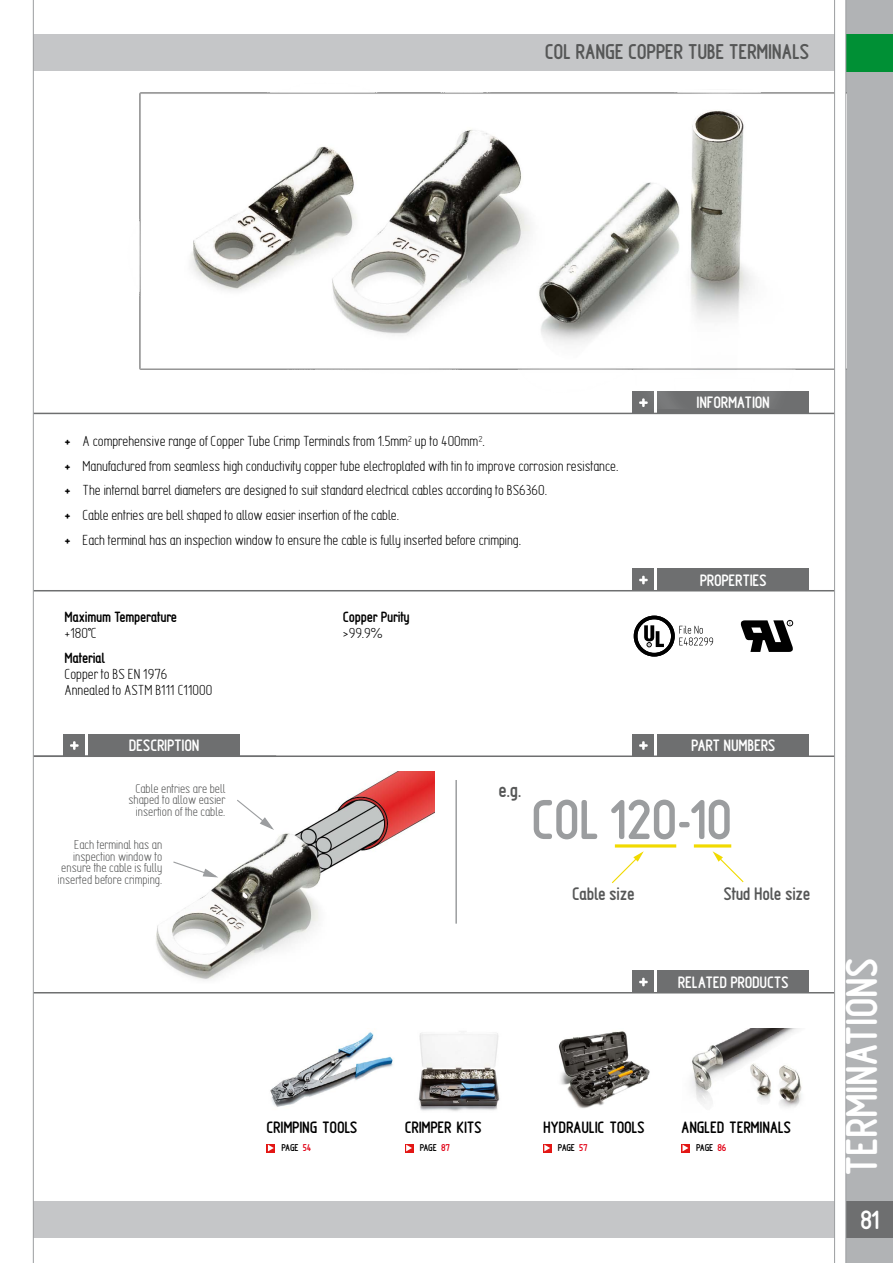
<style>
.page{position:relative;width:893px;height:1263px;background:#fff}
.page>*{position:absolute;margin:0;border:0;box-sizing:border-box;transform-origin:0 0}
.t1{font:700 51px "Partex Marking";color:#9b9d9f}
.margin{font:700 40.5px "Partex Marking";color:#fff}
.t2{font:700 24px "Partex Marking";color:#fff}
.header_-_top{font:700 19.5px "Partex Marking";color:#565757}
.t3{font:700 18px "Partex Marking";color:#565757}
.t4{font:700 16.5px "Partex Marking";color:#565757}
.t5{font:700 15px "Partex Marking";color:#fff}
.t6{font:700 15px "Partex Marking";color:#000}
.information{font:13.5px/16.2px "Partex Marking";color:#000}
.information-2{font:700 13.5px/16.2px "Partex Marking";color:#000}
.header_-_top-2{font:12px/11.4px "Partex Marking";color:#565757;text-align:right}
.go_to_page{font:700 9px "Partex Marking";letter-spacing:-.01em;color:#000}
.s1{font-weight:700}
.s2{font-weight:400}
.s3{color:#e20015}
</style>
<div class="page">
<div style="left:846px;top:0;width:47px;height:1263px;background:#b1b3b5"></div>
<div style="left:16px;top:1201px;width:824px;height:37px;background:#c5c6c8"></div>
<div style="left:846px;top:1201px;width:47px;height:37px;background:#6e6f70"></div>
<div style="left:846px;top:34px;width:47px;height:37px;background:#009035"></div>
<hr style="left:0;top:413px;width:845px;height:1px;background:#6e6f70">
<div style="left:657px;top:391px;width:152px;height:22px;background:#6e6f70"></div>
<div style="left:632px;top:391px;width:22px;height:22px;background:#6e6f70"></div>
<hr style="left:0;top:590px;width:845px;height:1px;background:#6e6f70">
<div style="left:657px;top:568px;width:152px;height:23px;background:#6e6f70"></div>
<div style="left:632px;top:568px;width:22px;height:23px;background:#6e6f70"></div>
<svg style="left:639px;top:576px;width:9px;height:8px"></svg>
<hr style="left:0;top:755px;width:845px;height:2px;background:#6e6f70">
<div style="left:657px;top:734px;width:152px;height:22px;background:#6e6f70"></div>
<div style="left:632px;top:734px;width:22px;height:22px;background:#6e6f70"></div>
<svg style="left:639px;top:741px;width:9px;height:9px"></svg>
<div style="left:88px;top:734px;width:152px;height:22px;background:#6e6f70"></div>
<div style="left:63px;top:734px;width:22px;height:22px;background:#6e6f70"></div>
<svg style="left:70px;top:741px;width:9px;height:9px"></svg>
<hr style="left:0;top:992px;width:845px;height:1px;background:#6e6f70">
<div style="left:657px;top:970px;width:152px;height:23px;background:#6e6f70"></div>
<div style="left:632px;top:970px;width:22px;height:23px;background:#6e6f70"></div>
<svg style="left:639px;top:978px;width:9px;height:8px"></svg>
<img style="left:34px;top:34px;width:800px;height:374px">
<img style="left:156px;top:771px;width:279px;height:209px">
<svg style="left:834px;top:0;width:12px;height:1263px"></svg>
<svg style="left:0;top:0;width:34px;height:1263px"></svg>
<svg style="left:634px;top:616px;width:79px;height:40px"></svg>
<svg style="left:740px;top:620px;width:54px;height:32px"></svg>
<svg style="left:713px;top:851px;width:31px;height:32px"></svg>
<svg style="left:612px;top:851px;width:32px;height:33px"></svg>
<svg style="left:236px;top:798px;width:40px;height:34px"></svg>
<svg style="left:172px;top:860px;width:49px;height:18px"></svg>
<hr style="left:694px;top:844px;width:37px;height:3px;background:#f1da00">
<hr style="left:615px;top:844px;width:61px;height:3px;background:#f1da00">
<img style="left:691px;top:1028px;width:111px;height:80px">
<div style="left:681px;top:1144px;width:9px;height:8px;background:#e31614"></div>
<svg style="left:682px;top:1144px;width:6px;height:7px"></svg>
<img style="left:559px;top:1031px;width:91px;height:78px">
<div style="left:543px;top:1144px;width:8px;height:8px;background:#e31614"></div>
<svg style="left:544px;top:1144px;width:6px;height:7px"></svg>
<img style="left:418px;top:1031px;width:82px;height:80px">
<div style="left:405px;top:1144px;width:8px;height:8px;background:#e31614"></div>
<svg style="left:406px;top:1144px;width:6px;height:7px"></svg>
<img style="left:270px;top:1032px;width:123px;height:75px">
<svg style="left:267px;top:1144px;width:8px;height:8px"></svg>
<svg style="left:268px;top:1144px;width:6px;height:7px"></svg>
<hr style="left:455px;top:780px;width:2px;height:144px;background:#9b9d9f">
<p class="header_-_top" style="left:545px;top:40px;width:266px">COL RANGE COPPER TUBE TERMINALS</p>
<p class="information" style="left:65px;top:433px;width:422px"><span class="s1">+</span> A comprehensive range of Copper Tube Crimp Terminals from 1.5mm² up to 400mm².</p>
<p class="information" style="left:65px;top:457px;width:555px"><span class="s1">+</span> Manufactured from seamless high conductivity copper tube electroplated with tin to improve corrosion resistance.</p>
<p class="information" style="left:65px;top:482px;width:484px"><span class="s1">+</span> The internal barrel diameters are designed to suit standard electrical cables according to BS6360.</p>
<p class="information" style="left:65px;top:507px;width:336px"><span class="s1">+</span> Cable entries are bell shaped to allow easier insertion of the cable.</p>
<p class="information" style="left:65px;top:531px;width:458px"><span class="s1">+</span> Each terminal has an inspection window to ensure the cable is fully inserted before crimping.</p>
<p class="information-2" style="left:65px;top:608px;width:114px">Maximum Temperature <span class="s2">+180°C</span></p>
<p class="information" style="left:65px;top:650px;width:104px"><span class="s1">Material<br></span>Copper to BS EN 1976</p>
<p class="information" style="left:65px;top:682px;width:149px">Annealed to ASTM B111 C11000</p>
<p class="information-2" style="left:343px;top:608px;width:68px">Copper Purity</p>
<p class="information" style="left:343px;top:625px;width:42px">&gt;99.9%</p>
<p class="t5" style="left:696px;top:393px;width:75px">INFORMATION</p>
<p class="t5" style="left:700px;top:570px;width:68px">PROPERTIES</p>
<p class="t5" style="left:129px;top:736px;width:72px">DESCRIPTION</p>
<p class="t5" style="left:691px;top:736px;width:86px">PART NUMBERS</p>
<p class="header_-_top-2" style="left:128px;top:783px;width:98px">Cable entries are bell shaped to allow easier insertion of the cable.</p>
<p class="header_-_top-2" style="left:58px;top:839px;width:106px">Each terminal has an inspection window to ensure the cable is fully inserted before crimping.</p>
<p class="t3" style="left:498px;top:778px;width:24px">e.g.</p>
<p class="t1" style="left:531px;top:787px;width:202px">COL 120-10</p>
<p class="t4" style="left:572px;top:883px;width:64px">Cable size</p>
<p class="t4" style="left:723px;top:883px;width:88px">Stud Hole size</p>
<p class="t5" style="left:678px;top:972px;width:112px">RELATED PRODUCTS</p>
<p class="t6" style="left:267px;top:1117px;width:92px">CRIMPING TOOLS</p>
<p class="go_to_page" style="left:281px;top:1142px;width:31px">PAGE <span class="s3">54</span></p>
<p class="t6" style="left:405px;top:1117px;width:78px">CRIMPER KITS</p>
<p class="go_to_page" style="left:420px;top:1142px;width:32px">PAGE <span class="s3">87</span></p>
<p class="t6" style="left:543px;top:1117px;width:103px">HYDRAULIC TOOLS</p>
<p class="go_to_page" style="left:558px;top:1142px;width:31px">PAGE <span class="s3">57</span></p>
<p class="t6" style="left:681px;top:1117px;width:111px">ANGLED TERMINALS</p>
<p class="go_to_page" style="left:696px;top:1142px;width:32px">PAGE <span class="s3">86</span></p>
<p class="margin" style="left:836px;top:1176px;width:219px;rotate:-90deg">TERMINATIONS</p>
<h3 class="t2" style="left:860px;top:1205px;width:20px">81</h3>
</div>
